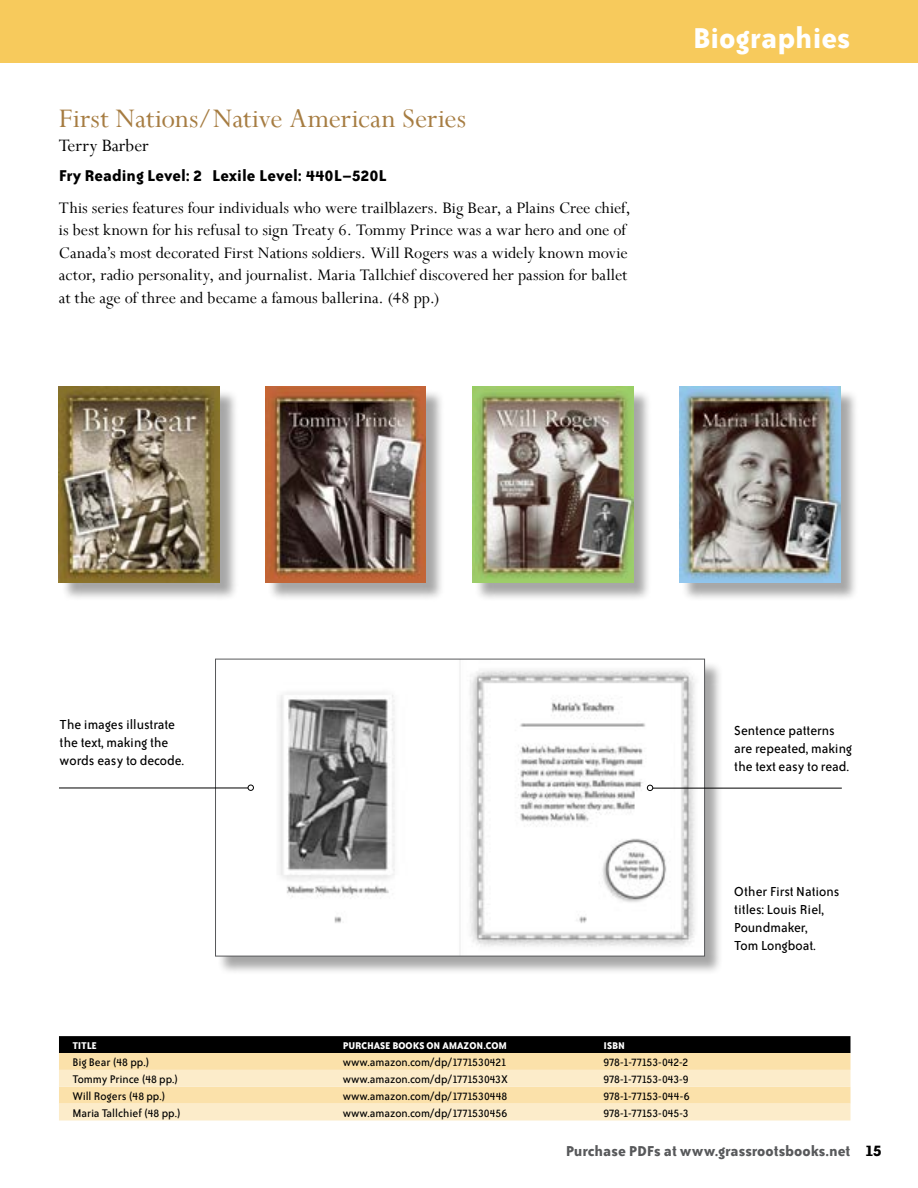
<style>
.page{position:relative;width:918px;height:1188px;background:#fff}
.page>*{position:absolute;margin:0;border:0;box-sizing:border-box;transform-origin:0 0}
.t1{font:700 33px "Bailey Sans ITC";color:#fff}
.t2{font:30px "Perpetua";color:#a67c41}
.t3{font:19.5px "Perpetua";color:#000}
.t4{font:18px/22.5px "Perpetua";color:#000}
.t5{font:700 18px "Bailey Sans ITC";color:#000}
.t6{font:700 16.5px "Bailey Sans ITC";color:#58595b}
.t7{font:15px/18px "Bailey Sans ITC";color:#000}
.t8{font:12.75px "Bailey Sans ITC";color:#000}
.t9{font:12.75px "Bailey Sans ITC";letter-spacing:-.035em;color:#000}
.t10{font:700 11.25px "Bailey Sans ITC";color:#fff}
.s1{font-size:18px;color:#000}
</style>
<div class="page">
<div style="left:0;top:0;width:918px;height:63px;background:#f7ca5c"></div>
<svg style="left:59px;top:1036px;width:791px;height:85px;background:#c9b996"></svg>
<div style="left:682px;top:389px;width:177px;height:212px;background:#000;opacity:.35"></div>
<img style="left:679px;top:387px;width:161px;height:196px">
<div style="left:268px;top:389px;width:177px;height:213px;background:#000;opacity:.35"></div>
<img style="left:265px;top:387px;width:161px;height:196px">
<div style="left:475px;top:389px;width:177px;height:212px;background:#000;opacity:.35"></div>
<img style="left:472px;top:387px;width:161px;height:196px">
<div style="left:62px;top:389px;width:177px;height:212px;background:#000;opacity:.35"></div>
<img style="left:59px;top:387px;width:161px;height:195px">
<div style="left:218px;top:661px;width:505px;height:314px;background:#000;opacity:.35"></div>
<img style="left:217px;top:661px;width:486px;height:293px">
<div style="left:215px;top:659px;width:490px;height:297px;border:1px solid #58595b"></div>
<hr style="left:59px;top:788px;width:189px;height:1px;background:#000">
<svg style="left:248px;top:785px;width:6px;height:6px"></svg>
<hr style="left:653px;top:788px;width:189px;height:1px;background:#000">
<svg style="left:647px;top:785px;width:6px;height:6px"></svg>
<h2 class="t2" style="left:59px;top:99px;width:409px">First Nations/Native American Series</h2>
<p class="t3" style="left:59px;top:134px;width:92px">Terry Barber</p>
<p class="t5" style="left:59px;top:166px;width:329px">Fry Reading Level: 2 Lexile Level: 440L–520L</p>
<p class="t4" style="left:59px;top:196px;width:573px">This series features four individuals who were trailblazers. Big Bear, a Plains Cree chief, is best known for his refusal to sign Treaty 6. Tommy Prince was a war hero and one of Canada’s most decorated First Nations soldiers. Will Rogers was a widely known movie actor, radio personality, and journalist. Maria Tallchief discovered her passion for ballet at the age of three and became a famous ballerina. (48 pp.)</p>
<h1 class="t1" style="left:693px;top:21px;width:159px">Biographies</h1>
<p class="t7" style="left:60px;top:716px;width:126px">The images illustrate the text, making the words easy to decode.</p>
<p class="t7" style="left:734px;top:721px;width:119px">Sentence patterns are repeated, making the text easy to read.</p>
<p class="t10" style="left:72px;top:1039px;width:26px">TITLE</p>
<p class="t10" style="left:343px;top:1039px;width:166px">PURCHASE BOOKS ON AMAZON.COM</p>
<p class="t10" style="left:604px;top:1039px;width:23px">ISBN</p>
<p class="t8" style="left:72px;top:1056px;width:78px">Big Bear (48 pp.)</p>
<p class="t8" style="left:343px;top:1056px;width:165px">www.amazon.com/dp/1771530421</p>
<p class="t9" style="left:604px;top:1056px;width:86px">978-1-77153-042-2</p>
<p class="t8" style="left:72px;top:1073px;width:107px">Tommy Prince (48 pp.)</p>
<p class="t8" style="left:343px;top:1073px;width:167px">www.amazon.com/dp/177153043X</p>
<p class="t9" style="left:604px;top:1073px;width:87px">978-1-77153-043-9</p>
<p class="t8" style="left:72px;top:1089px;width:94px">Will Rogers (48 pp.)</p>
<p class="t8" style="left:343px;top:1089px;width:166px">www.amazon.com/dp/1771530448</p>
<p class="t9" style="left:604px;top:1089px;width:88px">978-1-77153-044-6</p>
<p class="t8" style="left:72px;top:1106px;width:110px">Maria Tallchief (48 pp.)</p>
<p class="t8" style="left:343px;top:1106px;width:166px">www.amazon.com/dp/1771530456</p>
<p class="t9" style="left:603px;top:1106px;width:87px">978-1-77153-045-3</p>
<p class="t7" style="left:734px;top:883px;width:107px">Other First Nations titles: Louis Riel,<br>Poundmaker,<br>Tom Longboat.</p>
<p class="t6" style="left:566px;top:1142px;width:318px">Purchase PDFs at www.grassrootsbooks.net <span class="s1">15</span></p>
</div>
